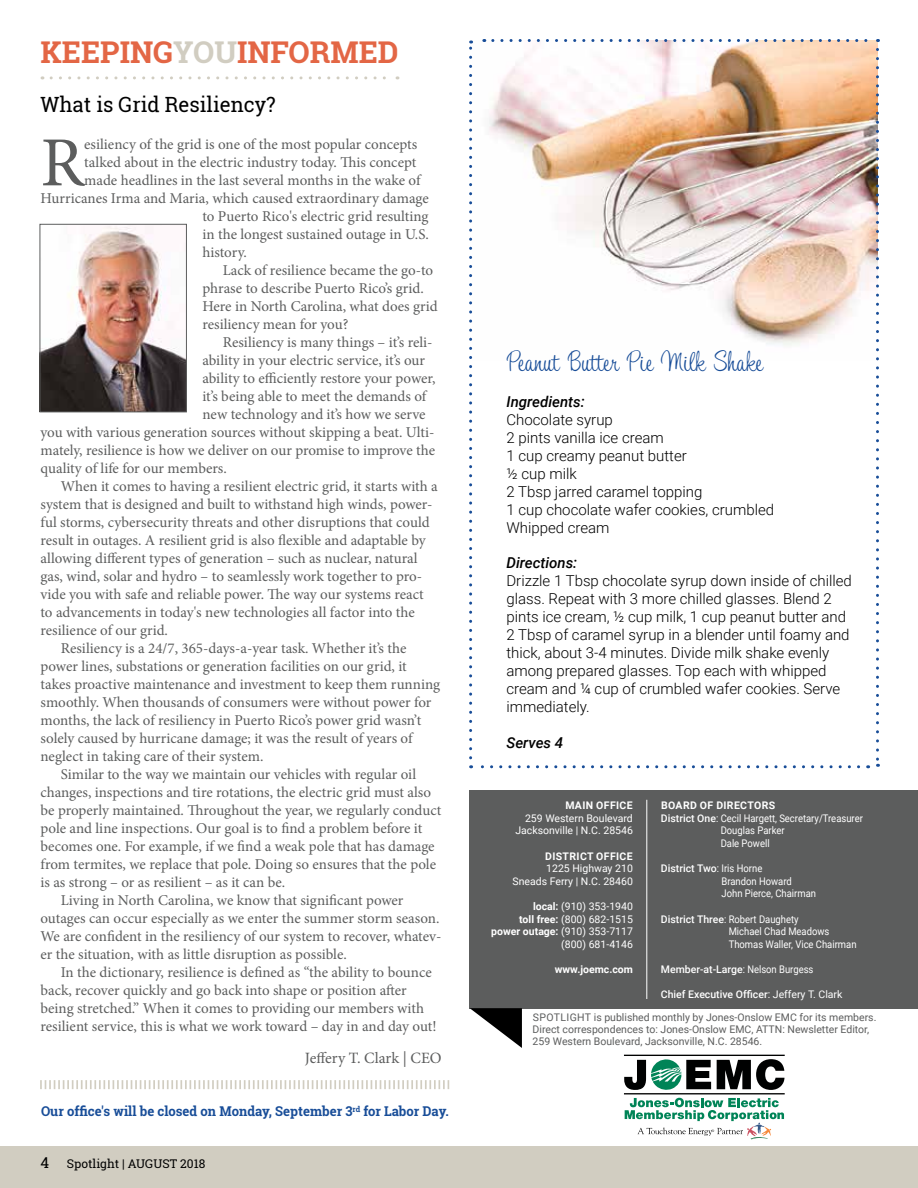
<style>
.page{position:relative;width:918px;height:1188px;background:#fff}
.page>*{position:absolute;margin:0;border:0;box-sizing:border-box;transform-origin:0 0}
.t1{font:70.35px "Minion Pro";color:#5c5d5d}
.t2{font:700 30px "Roboto Slab";color:#e36645}
.t3{font:28.5px "Tamarillo JF";color:#184d98}
.t4{font:21px "Roboto Slab";color:#000}
.t5{font:15.75px "Minion Pro";color:#5c5d5d}
.t6{font:15px "Minion Pro";color:#5c5d5d}
.t7{font:300 15px/18px "Roboto";color:#000}
.t8{font:italic 500 15px "Roboto";color:#000}
.t9{font:700 13.5px "Roboto Slab";color:#184d98}
.t10{font:12px "Roboto Slab";color:#000}
.t11{font:10.5px/12.6px "Roboto";color:#fff;scale:.9 1}
.t12{font:10.5px/12px "Roboto";color:#5c5d5d}
.t13{font:10.5px/12.6px "Roboto";color:#fff;text-align:right}
.t14{font:500 10.5px "Roboto";color:#fff}
.t15{font:700 10.5px "Roboto";letter-spacing:.035em;color:#fff}
.t16{font:700 10.5px "Roboto";color:#fff}
.s1{color:#d1cdc1}
.s2{font-size:15px}
.s3{font-weight:700}
.s4{font-weight:500}
.s5{font-weight:400}
</style>
<div class="page">
<div style="left:0;top:1147px;width:918px;height:41px;background:#d1cdc1"></div>
<img style="left:42px;top:226px;width:143px;height:184px">
<div style="left:40px;top:224px;width:147px;height:188px;border:1px solid #5c5d5d"></div>
<div style="left:469px;top:790px;width:449px;height:218px;background:#5c5d5d"></div>
<hr style="left:646px;top:800px;width:1px;height:199px;background:#fff">
<svg style="left:470px;top:1008px;width:52px;height:40px"></svg>
<svg style="left:51px;top:76px;width:347px;height:3px"></svg>
<img style="left:482px;top:40px;width:396px;height:305px">
<svg style="left:493px;top:39px;width:386px;height:3px"></svg>
<svg style="left:876px;top:49px;width:3px;height:718px"></svg>
<svg style="left:471px;top:765px;width:388px;height:3px"></svg>
<svg style="left:469px;top:40px;width:3px;height:718px"></svg>
<svg style="left:717px;top:1059px;width:67px;height:31px"></svg>
<svg style="left:624px;top:1059px;width:87px;height:31px"></svg>
<hr style="left:624px;top:1093px;width:161px;height:1px;background:#000101">
<hr style="left:624px;top:1055px;width:161px;height:1px;background:#000101">
<svg style="left:625px;top:1098px;width:159px;height:41px"></svg>
<svg style="left:40px;top:1080px;width:409px;height:9px"></svg>
<h2 class="t2" style="left:40px;top:31px;width:360px">KEEPING<span class="s1">YOU</span>INFORMED</h2>
<h3 class="t4" style="left:40px;top:90px;width:237px">What is Grid Resiliency?</h3>
<h1 class="t1" style="left:40px;top:116px;width:45px">R</h1>
<p class="t6" style="left:84px;top:135px;width:335px">esiliency of the grid is one of the most popular concepts</p>
<p class="t6" style="left:84px;top:153px;width:334px">talked about in the electric industry today. This concept</p>
<p class="t6" style="left:84px;top:171px;width:338px">made headlines in the last several months in the wake of</p>
<p class="t6" style="left:40px;top:189px;width:390px">Hurricanes Irma and Maria, which caused extraordinary damage</p>
<p class="t6" style="left:202px;top:207px;width:228px">to Puerto Rico's electric grid resulting</p>
<p class="t6" style="left:202px;top:225px;width:228px">in the longest sustained outage in U.S.</p>
<p class="t6" style="left:202px;top:243px;width:46px">history.</p>
<p class="t6" style="left:223px;top:261px;width:212px">Lack of resilience became the go-to</p>
<p class="t6" style="left:202px;top:279px;width:223px">phrase to describe Puerto Rico’s grid.</p>
<p class="t6" style="left:202px;top:297px;width:237px">Here in North Carolina, what does grid</p>
<p class="t6" style="left:202px;top:315px;width:147px">resiliency mean for you?</p>
<p class="t6" style="left:223px;top:333px;width:211px">Resiliency is many things – it’s reli-</p>
<p class="t6" style="left:202px;top:351px;width:224px">ability in your electric service, it’s our</p>
<p class="t6" style="left:202px;top:369px;width:235px">ability to efficiently restore your power,</p>
<p class="t6" style="left:202px;top:387px;width:225px">it’s being able to meet the demands of</p>
<p class="t6" style="left:202px;top:405px;width:225px">new technology and it’s how we serve</p>
<p class="t6" style="left:40px;top:423px;width:395px">you with various generation sources without skipping a beat. Ulti-</p>
<p class="t6" style="left:40px;top:441px;width:396px">mately, resilience is how we deliver on our promise to improve the</p>
<p class="t6" style="left:40px;top:459px;width:188px">quality of life for our members.</p>
<p class="t6" style="left:61px;top:477px;width:379px">When it comes to having a resilient electric grid, it starts with a</p>
<p class="t6" style="left:40px;top:495px;width:394px">system that is designed and built to withstand high winds, power-</p>
<p class="t6" style="left:40px;top:513px;width:391px">ful storms, cybersecurity threats and other disruptions that could</p>
<p class="t6" style="left:40px;top:531px;width:387px">result in outages. A resilient grid is also flexible and adaptable by</p>
<p class="t6" style="left:40px;top:549px;width:379px">allowing different types of generation – such as nuclear, natural</p>
<p class="t6" style="left:40px;top:567px;width:383px">gas, wind, solar and hydro – to seamlessly work together to pro-</p>
<p class="t6" style="left:40px;top:585px;width:385px">vide you with safe and reliable power. The way our systems react</p>
<p class="t6" style="left:40px;top:603px;width:376px">to advancements in today's new technologies all factor into the</p>
<p class="t6" style="left:40px;top:621px;width:129px">resilience of our grid.</p>
<p class="t6" style="left:61px;top:639px;width:347px">Resiliency is a 24/7, 365-days-a-year task. Whether it’s the</p>
<p class="t6" style="left:40px;top:657px;width:368px">power lines, substations or generation facilities on our grid, it</p>
<p class="t6" style="left:40px;top:675px;width:401px">takes proactive maintenance and investment to keep them running</p>
<p class="t6" style="left:40px;top:693px;width:392px">smoothly. When thousands of consumers were without power for</p>
<p class="t6" style="left:40px;top:711px;width:382px">months, the lack of resiliency in Puerto Rico’s power grid wasn’t</p>
<p class="t6" style="left:40px;top:729px;width:374px">solely caused by hurricane damage; it was the result of years of</p>
<p class="t6" style="left:40px;top:747px;width:224px">neglect in taking care of their system.</p>
<p class="t6" style="left:61px;top:765px;width:357px">Similar to the way we maintain our vehicles with regular oil</p>
<p class="t6" style="left:40px;top:783px;width:392px">changes, inspections and tire rotations, the electric grid must also</p>
<p class="t6" style="left:40px;top:801px;width:402px">be properly maintained. Throughout the year, we regularly conduct</p>
<p class="t6" style="left:40px;top:819px;width:383px">pole and line inspections. Our goal is to find a problem before it</p>
<p class="t6" style="left:40px;top:837px;width:396px">becomes one. For example, if we find a weak pole that has damage</p>
<p class="t6" style="left:40px;top:855px;width:397px">from termites, we replace that pole. Doing so ensures that the pole</p>
<p class="t6" style="left:40px;top:873px;width:246px">is as strong – or as resilient – as it can be.</p>
<p class="t6" style="left:61px;top:891px;width:344px">Living in North Carolina, we know that significant power</p>
<p class="t6" style="left:40px;top:909px;width:400px">outages can occur especially as we enter the summer storm season.</p>
<p class="t6" style="left:40px;top:927px;width:403px">We are confident in the resiliency of our system to recover, whatev-</p>
<p class="t6" style="left:40px;top:945px;width:308px">er the situation, with as little disruption as possible.</p>
<p class="t6" style="left:61px;top:963px;width:372px">In the dictionary, resilience is defined as “the ability to bounce</p>
<p class="t6" style="left:40px;top:981px;width:368px">back, recover quickly and go back into shape or position after</p>
<p class="t6" style="left:40px;top:999px;width:385px">being stretched.” When it comes to providing our members with</p>
<p class="t6" style="left:40px;top:1017px;width:398px">resilient service, this is what we work toward – day in and day out!</p>
<p class="t5" style="left:305px;top:1047px;width:138px">Jeffery T. Clark | CEO</p>
<p class="t9" style="left:41px;top:1102px;width:409px">Our office's will be closed on Monday, September 3<sup>rd</sup> for Labor Day.</p>
<p class="t10" style="left:40px;top:1155px;width:166px"><span class="s2">4</span> Spotlight | AUGUST 2018</p>
<h3 class="t3" style="left:506px;top:343px;width:258px">Peanut Butter Pie Milk Shake</h3>
<p class="t8" style="left:506px;top:391px;width:80px">Ingredients:</p>
<p class="t7" style="left:506px;top:410px;width:269px">Chocolate syrup<br>2 pints vanilla ice cream<br>1 cup creamy peanut butter<br>½ cup milk<br>2 Tbsp jarred caramel topping<br>1 cup chocolate wafer cookies, crumbled<br>Whipped cream</p>
<p class="t8" style="left:506px;top:552px;width:72px">Directions:</p>
<p class="t7" style="left:506px;top:571px;width:347px">Drizzle 1 Tbsp chocolate syrup down inside of chilled glass. Repeat with 3 more chilled glasses. Blend 2 pints ice cream, ½ cup milk, 1 cup peanut butter and 2 Tbsp of caramel syrup in a blender until foamy and thick, about 3-4 minutes. Divide milk shake evenly among prepared glasses. Top each with whipped cream and ¼ cup of crumbled wafer cookies. Serve immediately.</p>
<p class="t8" style="left:506px;top:732px;width:58px">Serves 4</p>
<p class="t15" style="left:565px;top:798px;width:69px">MAIN OFFICE</p>
<p class="t13" style="left:515px;top:811px;width:119px">259 Western Boulevard<br>Jacksonville | N.C. 28546</p>
<p class="t15" style="left:545px;top:848px;width:89px">DISTRICT OFFICE</p>
<p class="t13" style="left:513px;top:862px;width:122px">1225 Highway 210<br>Sneads Ferry | N.C. 28460</p>
<p class="t13" style="left:491px;top:900px;width:143px"><span class="s3">local:</span> (910) 353-1940<br><span class="s3">toll free:</span> (800) 682-1515 <span class="s3">power outage:</span> (910) 353-7117 (800) 681-4146</p>
<p class="t16" style="left:555px;top:962px;width:80px">www.joemc.com</p>
<p class="t12" style="left:533px;top:1011px;width:345px">SPOTLIGHT is published monthly by Jones-Onslow EMC for its members.<br>Direct correspondences to: Jones-Onslow EMC, ATTN: Newsletter Editor,<br>259 Western Boulevard, Jacksonville, N.C. 28546.</p>
<p class="t15" style="left:661px;top:798px;width:116px">BOARD OF DIRECTORS</p>
<p class="t11" style="left:661px;top:811px;width:226px"><span class="s4">District One</span>: Cecil Hargett, Secretary/Treasurer</p>
<p class="t11" style="left:721px;top:824px;width:72px">Douglas Parker</p>
<p class="t11" style="left:721px;top:837px;width:56px">Dale Powell</p>
<p class="t11" style="left:722px;top:862px;width:107px;text-indent:-61px"><span class="s4">District Two</span>: Iris Horne<br>Brandon Howard<br>John Pierce, Chairman</p>
<p class="t11" style="left:729px;top:912px;width:144px;text-indent:-68px"><span class="s4">District Three</span>: Robert Daughety<br>Michael Chad Meadows<br>Thomas Waller, Vice Chairman</p>
<p class="t14" style="left:661px;top:962px;width:154px">Member-at-Large<span class="s5">: Nelson Burgess</span></p>
<p class="t14" style="left:661px;top:987px;width:183px">Chief Executive Officer<span class="s5">: Jeffery T. Clark</span></p>
</div>
